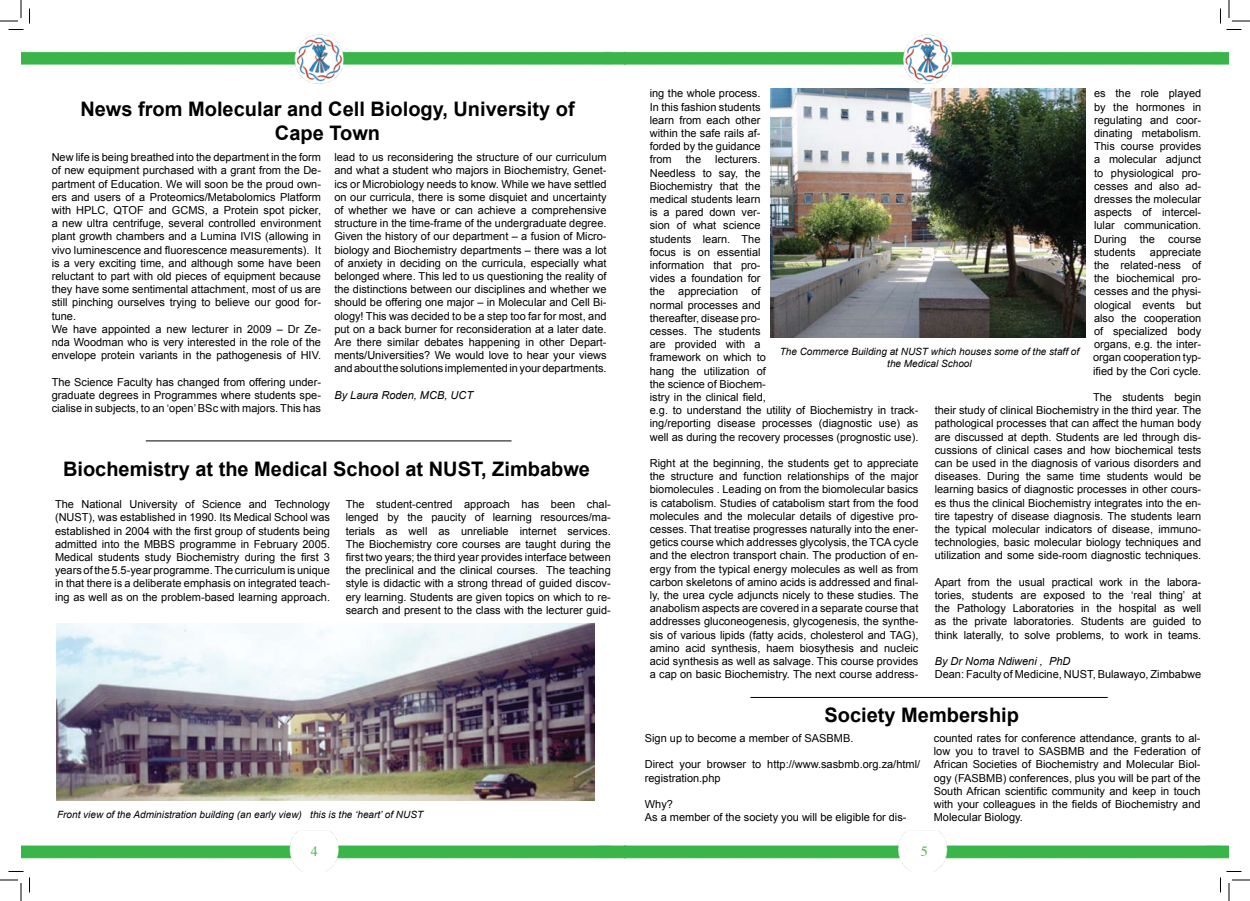
<style>
.page{position:relative;width:1250px;height:901px;background:#fff}
.page>*{position:absolute;margin:0;border:0;box-sizing:border-box;transform-origin:0 0}
.t1{font:700 20px/24px "Arial";color:#000;text-align:center}
.t2{font:14px "Times";color:#3bb54a}
.t3{font:11px/13.2px "Arial";color:#000;text-align:justify}
.t4{font:italic 11px "Arial";color:#000}
.t5{font:italic 10px/12px "Arial";color:#000;text-align:center}
</style>
<div class="page">
<img style="left:21px;top:34px;width:1208px;height:837px">
<hr style="left:146px;top:440px;width:365px;height:1px;background:#000">
<img style="left:56px;top:624px;width:538px;height:177px">
<img style="left:771px;top:88px;width:314px;height:249px">
<hr style="left:750px;top:697px;width:357px;height:1px;background:#000">
<svg style="left:0;top:0;width:30px;height:30px"></svg>
<svg style="left:0;top:871px;width:30px;height:30px"></svg>
<svg style="left:1220px;top:0;width:30px;height:30px"></svg>
<svg style="left:1220px;top:871px;width:30px;height:30px"></svg>
<h1 class="t1" style="left:80px;top:97px;width:496px">News from Molecular and Cell Biology, University of<br>Cape Town</h1>
<p class="t3" style="left:52px;top:151px;width:271px;text-align:left">New life is being breathed into the department in the form of new equipment purchased with a grant from the De&shy;partment of Education. We will soon be the proud own&shy;ers and users of a Proteomics/Metabolomics Platform with HPLC, QTOF and GCMS, a Protein spot picker, a new ultra centrifuge, several controlled environment plant growth chambers and a Lumina IVIS (allowing in vivo luminescence and fluorescence measurements). It is a very exciting time, and although some have been reluctant to part with old pieces of equipment because they have some sentimental attachment, most of us are still pinching ourselves trying to believe our good for&shy;tune.<br>We have appointed a new lecturer in 2009 – Dr Ze&shy;nda Woodman who is very interested in the role of the envelope protein variants in the pathogenesis of HIV.</p>
<p class="t3" style="left:52px;top:375px;width:271px">The Science Faculty has changed from offering under&shy;graduate degrees in Programmes where students spe&shy;cialise in subjects, to an ‘open’ BSc with majors. This has</p>
<p class="t3" style="left:334px;top:151px;width:274px">lead to us reconsidering the structure of our curriculum and what a student who majors in Biochemistry, Genet&shy;ics or Microbiology needs to know. While we have settled on our curricula, there is some disquiet and uncertainty of whether we have or can achieve a comprehensive structure in the time-frame of the undergraduate degree.<br>Given the history of our department – a fusion of Micro&shy;biology and Biochemistry departments – there was a lot of anxiety in deciding on the curricula, especially what belonged where. This led to us questioning the reality of the distinctions between our disciplines and whether we should be offering one major – in Molecular and Cell Bi&shy;ology! This was decided to be a step too far for most, and put on a back burner for reconsideration at a later date.<br>Are there similar debates happening in other Depart&shy;ments/Universities? We would love to hear your views and about the solutions implemented in your departments.</p>
<p class="t4" style="left:334px;top:388px;width:140px">By Laura Roden, MCB, UCT</p>
<h1 class="t1" style="left:63px;top:457px;width:528px">Biochemistry at the Medical School at NUST, Zimbabwe</h1>
<p class="t3" style="left:55px;top:498px;width:276px">The National University of Science and Technology (NUST), was established in 1990. Its Medical School was established in 2004 with the first group of students being admitted into the MBBS programme in February 2005.<br>Medical students study Biochemistry during the first 3 years of the 5.5-year programme. The curriculum is unique in that there is a deliberate emphasis on integrated teach&shy;ing as well as on the problem-based learning approach.</p>
<p class="t3" style="left:346px;top:498px;width:267px">The student-centred approach has been chal&shy;lenged by the paucity of learning resources/ma&shy;terials as well as unreliable internet services.<br>The Biochemistry core courses are taught during the first two years; the third year provides interface between the preclinical and the clinical courses. The teaching style is didactic with a strong thread of guided discov&shy;ery learning. Students are given topics on which to re&shy;search and present to the class with the lecturer guid-</p>
<p class="t5" style="left:57px;top:809px;width:367px">Front view of the Administration building (an early view) this is the ‘heart’ of NUST</p>
<p class="t3" style="left:650px;top:87px;width:112px">ing the whole process.<br>In this fashion students learn from each other within the safe rails af&shy;forded by the guidance from</p>
<p class="t3" style="left:1094px;top:87px;width:109px">es the role played by the hormones in regulating and coor&shy;dinating metabolism.<br>This course provides a molecular adjunct to physiological pro&shy;cesses and also ad&shy;dresses the molecular aspects of intercel&shy;lular communication.<br>During the course students</p>
<p class="t3" style="left:650px;top:153px;width:270px;text-align:left;text-indent:66px">lecturers.<br>Needless to say, the<br>Biochemistry that the<br>medical students learn<br>is a pared down ver-<br>sion of what science<br>students learn. The<br>focus is on essential<br>information that pro-<br>vides a foundation for<br>the appreciation of<br>normal processes and<br>thereafter, disease pro-<br>cesses. The students<br>are provided with a<br>framework on which to<br>hang the utilization of<br>the science of Biochem-<br>istry in the clinical field,<br>e.g. to understand the utility of Biochemistry in track&shy;ing/reporting disease processes (diagnostic use) as well as during the recovery processes (prognostic use).</p>
<p class="t3" style="left:650px;top:457px;width:270px">Right at the beginning, the students get to appreciate the structure and function relationships of the major biomolecules . Leading on from the biomolecular basics is catabolism. Studies of catabolism start from the food molecules and the molecular details of digestive pro&shy;cesses. That treatise progresses naturally into the ener&shy;getics course which addresses glycolysis, the TCA cycle and the electron transport chain. The production of en&shy;ergy from the typical energy molecules as well as from carbon skeletons of amino acids is addressed and final&shy;ly, the urea cycle adjuncts nicely to these studies. The anabolism aspects are covered in a separate course that addresses gluconeogenesis, glycogenesis, the synthe&shy;sis of various lipids (fatty acids, cholesterol and TAG), amino acid synthesis, haem biosythesis and nucleic acid synthesis as well as salvage. This course provides a cap on basic Biochemistry. The next course address-</p>
<p class="t3" style="left:686px;top:153px;width:17px">the</p>
<p class="t3" style="left:1093px;top:245px;width:110px;text-indent:57px">appreciate the related-ness of the biochemical pro&shy;cesses and the physi&shy;ological events but also the cooperation of specialized body organs, e.g. the inter&shy;organ cooperation typ&shy;ified by the Cori cycle.</p>
<p class="t3" style="left:934px;top:391px;width:268px;text-indent:158px">The students begin their study of clinical Biochemistry in the third year. The pathological processes that can affect the human body are discussed at depth. Students are led through dis&shy;cussions of clinical cases and how biochemical tests can be used in the diagnosis of various disorders and diseases. During the same time students would be learning basics of diagnostic processes in other cours&shy;es thus the clinical Biochemistry integrates into the en&shy;tire tapestry of disease diagnosis. The students learn the typical molecular indicators of disease, immuno&shy;technologies, basic molecular biology techniques and utilization and some side-room diagnostic techniques.</p>
<p class="t3" style="left:934px;top:575px;width:268px">Apart from the usual practical work in the labora&shy;tories, students are exposed to the ‘real thing’ at the Pathology Laboratories in the hospital as well as the private laboratories. Students are guided to think laterally, to solve problems, to work in teams.</p>
<p class="t4" style="left:934px;top:654px;width:137px">By Dr Noma Ndiweni , PhD</p>
<p class="t3" style="left:934px;top:668px;width:268px">Dean: Faculty of Medicine, NUST, Bulawayo, Zimbabwe</p>
<p class="t5" style="left:779px;top:346px;width:301px">The Commerce Building at NUST which houses some of the staff of the Medical School</p>
<h1 class="t1" style="left:824px;top:703px;width:196px">Society Membership</h1>
<p class="t3" style="left:645px;top:732px;width:210px">Sign up to become a member of SASBMB.</p>
<p class="t3" style="left:645px;top:758px;width:277px">Direct your browser to http://www.sasbmb.org.za/html/ registration.php</p>
<p class="t3" style="left:645px;top:798px;width:263px">Why?<br>As a member of the society you will be eligible for dis-</p>
<p class="t3" style="left:934px;top:732px;width:268px">counted rates for conference attendance, grants to al&shy;low you to travel to SASBMB and the Federation of African Societies of Biochemistry and Molecular Biol&shy;ogy (FASBMB) conferences, plus you will be part of the South African scientific community and keep in touch with your colleagues in the fields of Biochemistry and Molecular Biology.</p>
<p class="t2" style="left:311px;top:838px;width:8px">4</p>
<p class="t2" style="left:921px;top:838px;width:8px">5</p>
</div>
